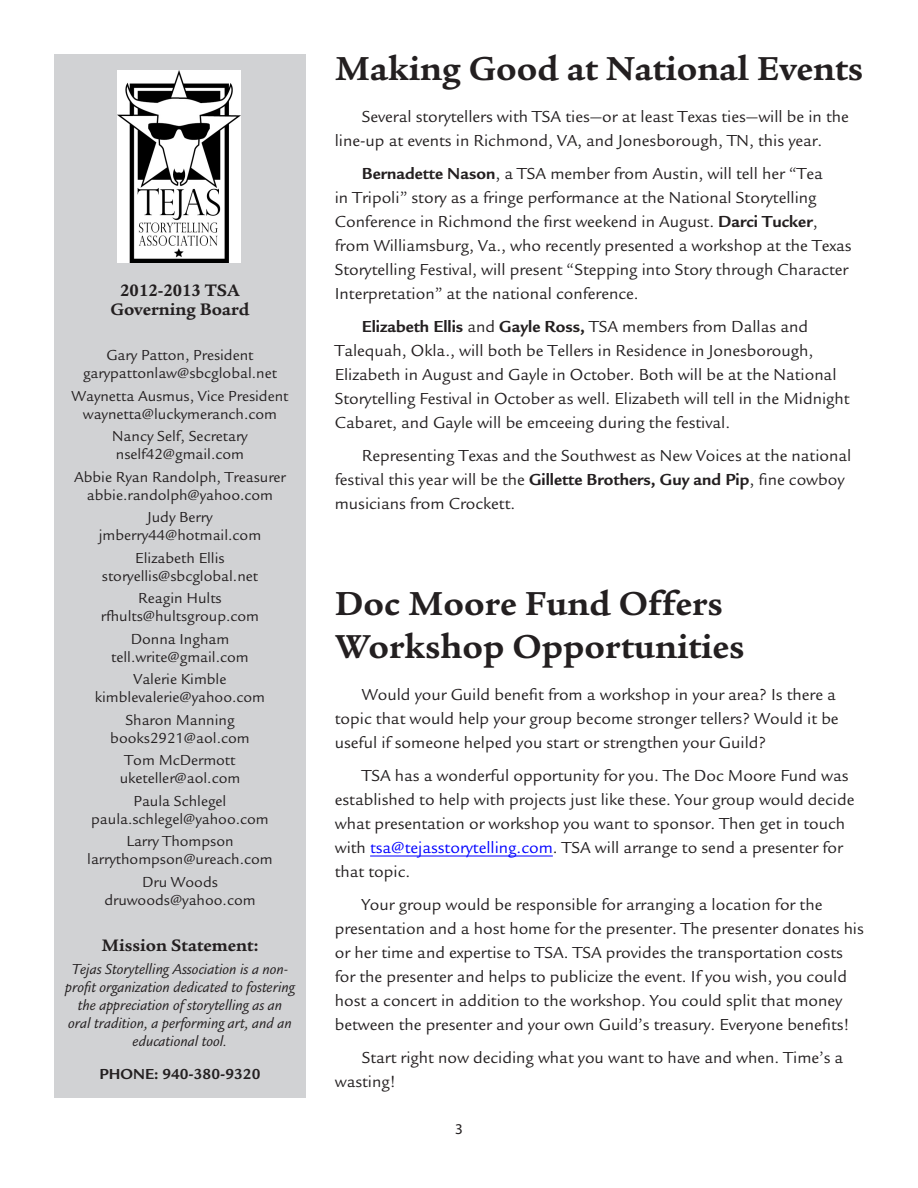
<style>
.page{position:relative;width:918px;height:1188px;background:#fff}
.page>*{position:absolute;margin:0;border:0;box-sizing:border-box;transform-origin:0 0}
.headline_smaller{font:700 36px/43.2px "Legacy Serif";color:#231f20}
.board_head{font:700 18px/19.5px "Legacy Serif";color:#231f20;text-align:center}
.text_11{font:16.5px/24px "Legacy Sans";color:#231f20}
.board_list{font:15px/18px "Legacy Sans";color:#231f20;text-align:center}
.board_list-2{font:italic 15px/18px "Legacy Sans";color:#231f20;text-align:center}
.board_list-3{font:700 15px "Legacy Sans";color:#231f20}
.t1{font:15px "Myriad Pro";color:#231f20}
.s1{font-weight:700}
.s2{color:#00f}
</style>
<div class="page">
<div style="left:54px;top:54px;width:252px;height:1044px;background:#d1d2d4"></div>
<img style="left:117px;top:70px;width:124px;height:193px">
<hr style="left:370px;top:856px;width:183px;height:1px;background:#00f">
<p class="board_head" style="left:110px;top:280px;width:141px">2012-2013 TSA<br>Governing Board</p>
<p class="board_list" style="left:83px;top:346px;width:195px">Gary Patton, President garypattonlaw@sbcglobal.net</p>
<p class="board_list" style="left:72px;top:387px;width:218px">Waynetta Ausmus, Vice President waynetta@luckymeranch.com</p>
<p class="board_list" style="left:112px;top:427px;width:137px;text-align:left">Nancy Self, Secretary nself42@gmail.com</p>
<p class="board_list" style="left:74px;top:468px;width:213px">Abbie Ryan Randolph, Treasurer abbie.randolph@yahoo.com</p>
<p class="board_list" style="left:99px;top:508px;width:164px">Judy Berry jmberry44@hotmail.com</p>
<p class="board_list" style="left:102px;top:549px;width:158px">Elizabeth Ellis storyellis@sbcglobal.net</p>
<p class="board_list" style="left:101px;top:589px;width:160px">Reagin Hults rfhults@hultsgroup.com</p>
<p class="board_list" style="left:111px;top:630px;width:139px">Donna Ingham tell.write@gmail.com</p>
<p class="board_list" style="left:95px;top:670px;width:172px">Valerie Kimble kimblevalerie@yahoo.com</p>
<p class="board_list" style="left:110px;top:711px;width:141px">Sharon Manning books2921@aol.com</p>
<p class="board_list" style="left:120px;top:751px;width:122px">Tom McDermott uketeller@aol.com</p>
<p class="board_list" style="left:91px;top:792px;width:179px">Paula Schlegel paula.schlegel@yahoo.com</p>
<p class="board_list" style="left:87px;top:832px;width:187px">Larry Thompson larrythompson@ureach.com</p>
<p class="board_list" style="left:104px;top:873px;width:153px">Dru Woods druwoods@yahoo.com</p>
<p class="board_head" style="left:102px;top:936px;width:158px">Mission Statement:</p>
<p class="board_list-2" style="left:65px;top:960px;width:231px">Tejas Storytelling Association is a non&shy;profit organization dedicated to fostering the appreciation of storytelling as an oral tradition, a performing art, and an educational tool.</p>
<p class="board_list-3" style="left:100px;top:1065px;width:162px">PHONE: 940-380-9320</p>
<p class="headline_smaller" style="left:335px;top:47px;width:530px">Making Good at National Events</p>
<p class="text_11" style="left:335px;top:105px;width:516px;text-indent:27px">Several storytellers with TSA ties—or at least Texas ties—will be in the line-up at events in Richmond, VA, and Jonesborough, TN, this year.</p>
<p class="text_11" style="left:335px;top:162px;width:518px;text-indent:27px"><span class="s1">Bernadette Nason</span>, a TSA member from Austin, will tell her “Tea<br>in Tripoli” story as a fringe performance at the National Storytelling Conference in Richmond the first weekend in August. <span class="s1">Darci Tucker</span>, from Williamsburg, Va., who recently presented a workshop at the Texas Storytelling Festival, will present “Stepping into Story through Character Interpretation” at the national conference.</p>
<p class="text_11" style="left:335px;top:315px;width:516px;text-indent:27px"><span class="s1">Elizabeth Ellis</span> and <span class="s1">Gayle Ross,</span> TSA members from Dallas and Talequah, Okla., will both be Tellers in Residence in Jonesborough, Elizabeth in August and Gayle in October. Both will be at the National Storytelling Festival in October as well. Elizabeth will tell in the Midnight Cabaret, and Gayle will be emceeing during the festival.</p>
<p class="text_11" style="left:335px;top:444px;width:518px;text-indent:27px">Representing Texas and the Southwest as New Voices at the national festival this year will be the <span class="s1">Gillette Brothers, Guy and Pip</span>, fine cowboy musicians from Crockett.</p>
<p class="headline_smaller" style="left:335px;top:582px;width:411px">Doc Moore Fund Offers<br>Workshop Opportunities</p>
<p class="text_11" style="left:335px;top:683px;width:505px;text-indent:27px">Would your Guild benefit from a workshop in your area? Is there a topic that would help your group become stronger tellers? Would it be useful if someone helped you start or strengthen your Guild?</p>
<p class="text_11" style="left:335px;top:764px;width:521px;text-indent:27px">TSA has a wonderful opportunity for you. The Doc Moore Fund was established to help with projects just like these. Your group would decide what presentation or workshop you want to sponsor. Then get in touch with <span class="s2">tsa@tejasstorytelling.com</span>. TSA will arrange to send a presenter for that topic.</p>
<p class="text_11" style="left:335px;top:893px;width:531px;text-indent:27px">Your group would be responsible for arranging a location for the presentation and a host home for the presenter. The presenter donates his or her time and expertise to TSA. TSA provides the transportation costs for the presenter and helps to publicize the event. If you wish, you could host a concert in addition to the workshop. You could split that money between the presenter and your own Guild’s treasury. Everyone benefits!</p>
<p class="text_11" style="left:335px;top:1046px;width:510px;text-indent:27px">Start right now deciding what you want to have and when. Time’s a wasting!</p>
<p class="t1" style="left:455px;top:1120px;width:9px">3</p>
</div>
